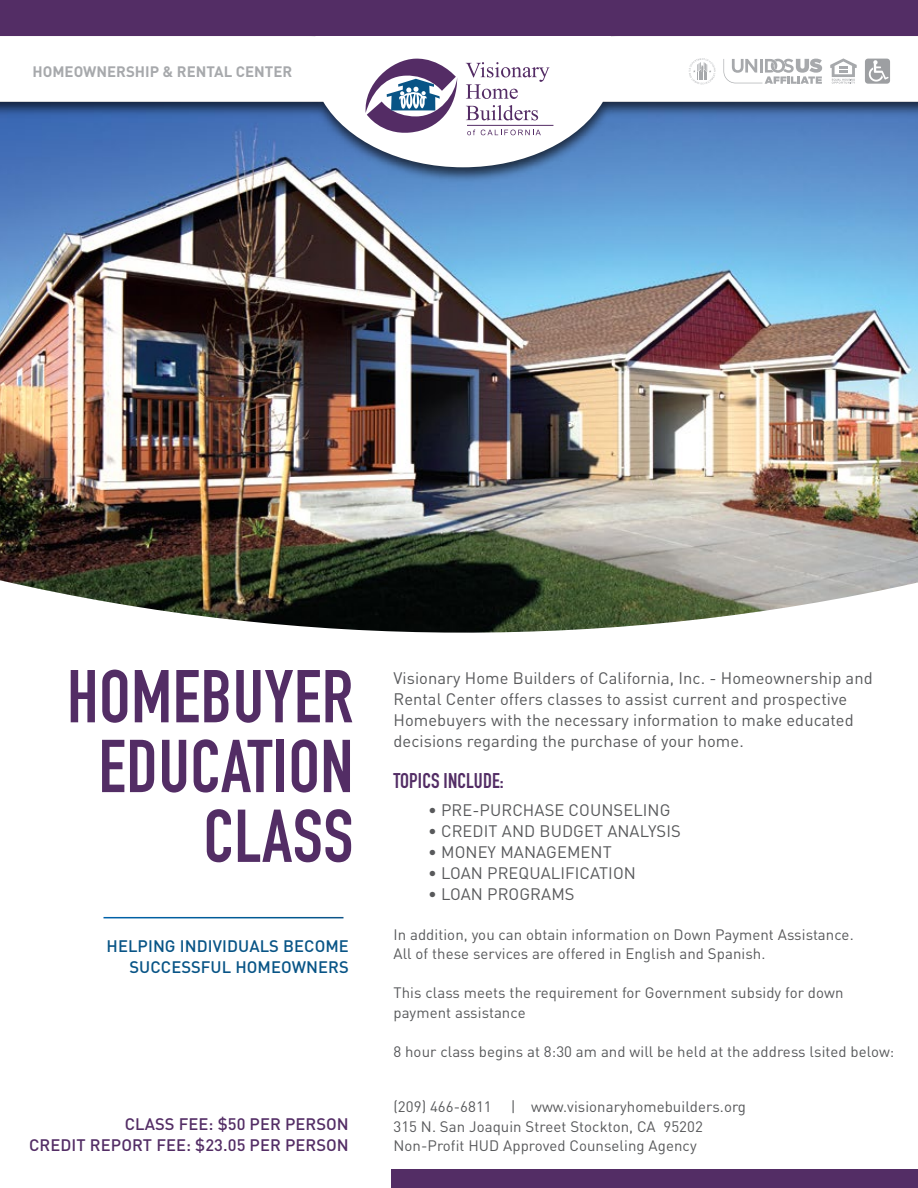
<style>
.page{position:relative;width:918px;height:1188px;background:#fff}
.page>*{position:absolute;margin:0;border:0;box-sizing:border-box;transform-origin:0 0}
.t1{font:700 73.5px/69.8px "DIN Condensed";letter-spacing:.01em;color:#532d65;text-align:right}
.t2{font:700 21px "DIN Condensed";letter-spacing:.005em;color:#532d65}
.t3{font:16.5px/21px "DIN";letter-spacing:.005em;color:#58595b}
.t4{font:500 16.5px/21px "DIN";letter-spacing:.005em;color:#532d65;text-align:right}
.t5{font:500 16.5px/21px "DIN";letter-spacing:.005em;color:#085486;text-align:right}
.t6{font:15px/19.5px "DIN";letter-spacing:.005em;color:#58595b}
.t7{font:700 15px "DIN";color:#a7a9ac}
</style>
<div class="page">
<img style="left:0;top:186px;width:918px;height:447px">
<img style="left:0;top:167px;width:918px;height:19px">
<svg style="left:0;top:36px;width:918px;height:131px"></svg>
<svg style="left:363px;top:58px;width:94px;height:77px"></svg>
<svg style="left:466px;top:62px;width:83px;height:37px"></svg>
<svg style="left:466px;top:105px;width:72px;height:15px"></svg>
<svg style="left:467px;top:130px;width:8px;height:5px"></svg>
<svg style="left:481px;top:130px;width:60px;height:5px"></svg>
<hr style="left:467px;top:125px;width:86px;height:1px;background:#542c65">
<div style="left:0;top:0;width:918px;height:36px;background:#532d65"></div>
<div style="left:392px;top:1169px;width:526px;height:19px;background:#532d65"></div>
<svg style="left:830px;top:58px;width:27px;height:26px"></svg>
<svg style="left:689px;top:58px;width:27px;height:26px"></svg>
<svg style="left:865px;top:59px;width:25px;height:25px"></svg>
<svg style="left:723px;top:59px;width:99px;height:25px"></svg>
<p class="t7" style="left:33px;top:62px;width:261px">HOMEOWNERSHIP &amp; RENTAL CENTER</p>
<h1 class="t1" style="left:67px;top:661px;width:288px">HOMEBUYER<br>EDUCATION<br>CLASS</h1>
<p class="t5" style="left:107px;top:935px;width:244px">HELPING INDIVIDUALS BECOME<br>SUCCESSFUL HOMEOWNERS</p>
<p class="t4" style="left:29px;top:1113px;width:321px">CLASS FEE: $50 PER PERSON<br>CREDIT REPORT FEE: $23.05 PER PERSON</p>
<p class="t3" style="left:393px;top:668px;width:481px">Visionary Home Builders of California, Inc. - Homeownership and Rental Center offers classes to assist current and prospective Homebuyers with the necessary information to make educated decisions regarding the purchase of your home.</p>
<h2 class="t2" style="left:393px;top:767px;width:112px">TOPICS INCLUDE:</h2>
<p class="t3" style="left:428px;top:799px;width:244px">• PRE-PURCHASE COUNSELING</p>
<p class="t3" style="left:428px;top:820px;width:254px">• CREDIT AND BUDGET ANALYSIS</p>
<p class="t3" style="left:428px;top:841px;width:185px">• MONEY MANAGEMENT</p>
<p class="t3" style="left:428px;top:862px;width:209px">• LOAN PREQUALIFICATION</p>
<p class="t3" style="left:428px;top:883px;width:148px">• LOAN PROGRAMS</p>
<p class="t6" style="left:393px;top:924px;width:462px">In addition, you can obtain information on Down Payment Assistance.<br>All of these services are offered in English and Spanish.</p>
<p class="t6" style="left:393px;top:983px;width:452px">This class meets the requirement for Government subsidy for down payment assistance</p>
<p class="t6" style="left:393px;top:1041px;width:502px">8 hour class begins at 8:30 am and will be held at the address lsited below:</p>
<p class="t6" style="left:393px;top:1097px;width:100px">(209) 466-6811</p>
<p class="t6" style="left:393px;top:1097px;width:354px;text-indent:117px">| www.visionaryhomebuilders.org<br>315 N. San Joaquin Street Stockton, CA 95202<br>Non-Profit HUD Approved Counseling Agency</p>
</div>
